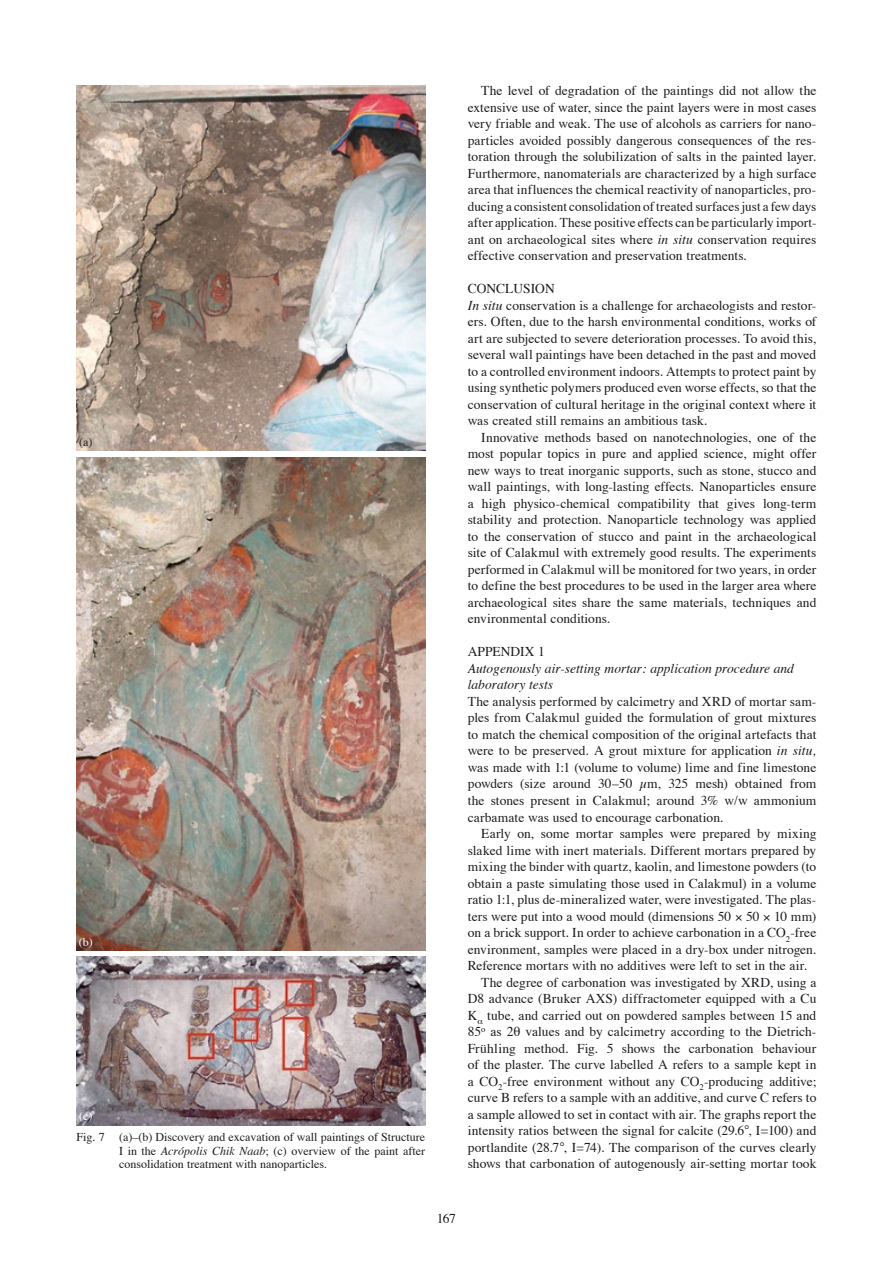
<style>
.page{position:relative;width:893px;height:1263px;background:#fff}
.page>*{position:absolute;margin:0;border:0;box-sizing:border-box;transform-origin:0 0}
.t1{font:13.5px/16.5px "Times";letter-spacing:.005em;color:#1b1c20;text-align:justify}
.t2{font:italic 13.5px/16.5px "Times";color:#1b1c20}
.t3{font:12px/13.5px "Times";color:#1b1c20;text-align:justify}
.t4{font:12px "Times";color:#fff}
.s1{font-style:italic}
</style>
<div class="page">
<img style="left:77px;top:85px;width:348px;height:366px">
<img style="left:77px;top:457px;width:348px;height:493px">
<img style="left:77px;top:956px;width:348px;height:169px">
<p class="t3" style="left:79px;top:436px;width:15px">(a)</p>
<p class="t4" style="left:79px;top:934px;width:15px">(b)</p>
<p class="t4" style="left:79px;top:1109px;width:15px">(c)</p>
<p class="t3" style="left:119px;top:1131px;width:308px;text-indent:-43px">Fig. 7 (a)–(b) Discovery and excavation of wall paintings of Structure I in the <span class="s1">Acrópolis Chik Naab</span>; (c) overview of the paint after consolidation treatment with nanoparticles.</p>
<p class="t1" style="left:468px;top:83px;width:350px;text-indent:14px">The level of degradation of the paintings did not allow the extensive use of water, since the paint layers were in most cases very friable and weak. The use of alcohols as carriers for nano&shy;particles avoided possibly dangerous consequences of the res&shy;toration through the solubilization of salts in the painted layer.<br>Furthermore, nanomaterials are characterized by a high surface area that influences the chemical reactivity of nanoparticles, pro&shy;ducing a consistent consolidation of treated surfaces just a few days after application. These positive effects can be particularly import&shy;ant on archaeological sites where <span class="s1">in situ</span> conservation requires effective conservation and preservation treatments.</p>
<p class="t1" style="left:468px;top:281px;width:350px;text-align:left">CONCLUSION<br><span class="s1">In situ</span> conservation is a challenge for archaeologists and restor&shy;ers. Often, due to the harsh environmental conditions, works of art are subjected to severe deterioration processes. To avoid this, several wall paintings have been detached in the past and moved to a controlled environment indoors. Attempts to protect paint by using synthetic polymers produced even worse effects, so that the conservation of cultural heritage in the original context where it was created still remains an ambitious task.</p>
<p class="t1" style="left:468px;top:430px;width:350px;text-indent:14px">Innovative methods based on nanotechnologies, one of the most popular topics in pure and applied science, might offer new ways to treat inorganic supports, such as stone, stucco and wall paintings, with long-lasting effects. Nanoparticles ensure a high physico-chemical compatibility that gives long-term stability and protection. Nanoparticle technology was applied to the conservation of stucco and paint in the archaeological site of Calakmul with extremely good results. The experiments performed in Calakmul will be monitored for two years, in order to define the best procedures to be used in the larger area where archaeological sites share the same materials, techniques and environmental conditions.</p>
<p class="t1" style="left:468px;top:644px;width:79px">APPENDIX 1</p>
<p class="t2" style="left:468px;top:661px;width:328px">Autogenously air-setting mortar: application procedure and laboratory tests</p>
<p class="t1" style="left:468px;top:694px;width:350px">The analysis performed by calcimetry and XRD of mortar sam&shy;ples from Calakmul guided the formulation of grout mixtures to match the chemical composition of the original artefacts that were to be preserved. A grout mixture for application <span class="s1">in situ, </span>was made with 1:1 (volume to volume) lime and fine limestone powders (size around 30–50 µm, 325 mesh) obtained from the stones present in Calakmul; around 3% w/w ammonium carbamate was used to encourage carbonation.</p>
<p class="t1" style="left:481px;top:826px;width:337px">Early on, some mortar samples were prepared by mixing</p>
<p class="t1" style="left:468px;top:842px;width:350px">slaked lime with inert materials. Different mortars prepared by</p>
<p class="t1" style="left:468px;top:859px;width:350px">mixing the binder with quartz, kaolin, and limestone powders (to</p>
<p class="t1" style="left:468px;top:875px;width:350px">obtain a paste simulating those used in Calakmul) in a volume</p>
<p class="t1" style="left:468px;top:892px;width:350px">ratio 1:1, plus de-mineralized water, were investigated. The plas-</p>
<p class="t1" style="left:468px;top:908px;width:350px">ters were put into a wood mould (dimensions 50 50 10 mm)</p>
<p class="t1" style="left:468px;top:925px;width:350px">on a brick support. In order to achieve carbonation in a CO<sub>2</sub>-free</p>
<p class="t1" style="left:468px;top:941px;width:350px">environment, samples were placed in a dry-box under nitrogen.</p>
<p class="t1" style="left:468px;top:958px;width:341px">Reference mortars with no additives were left to set in the air.</p>
<p class="t1" style="left:481px;top:974px;width:337px">The degree of carbonation was investigated by XRD, using a</p>
<p class="t1" style="left:468px;top:991px;width:350px">D8 advance (Bruker AXS) diffractometer equipped with a Cu</p>
<p class="t1" style="left:468px;top:1007px;width:350px">K tube, and carried out on powdered samples between 15 and</p>
<p class="t1" style="left:468px;top:1024px;width:350px">85<sup>o</sup> as 2 values and by calcimetry according to the Dietrich-</p>
<p class="t1" style="left:468px;top:1040px;width:350px">Frühling method. Fig. 5 shows the carbonation behaviour</p>
<p class="t1" style="left:468px;top:1057px;width:350px">of the plaster. The curve labelled A refers to a sample kept in</p>
<p class="t1" style="left:468px;top:1073px;width:350px">a CO<sub>2</sub>-free environment without any CO<sub>2</sub>-producing additive;</p>
<p class="t1" style="left:468px;top:1090px;width:350px">curve B refers to a sample with an additive, and curve C refers to</p>
<p class="t1" style="left:468px;top:1107px;width:350px">a sample allowed to set in contact with air. The graphs report the</p>
<p class="t1" style="left:468px;top:1123px;width:350px">intensity ratios between the signal for calcite (29.6 , I=100) and</p>
<p class="t1" style="left:468px;top:1140px;width:350px">portlandite (28.7 , I=74). The comparison of the curves clearly</p>
<p class="t1" style="left:468px;top:1156px;width:350px">shows that carbonation of autogenously air-setting mortar took</p>
<p class="t1" style="left:437px;top:1211px;width:21px">167</p>
</div>
